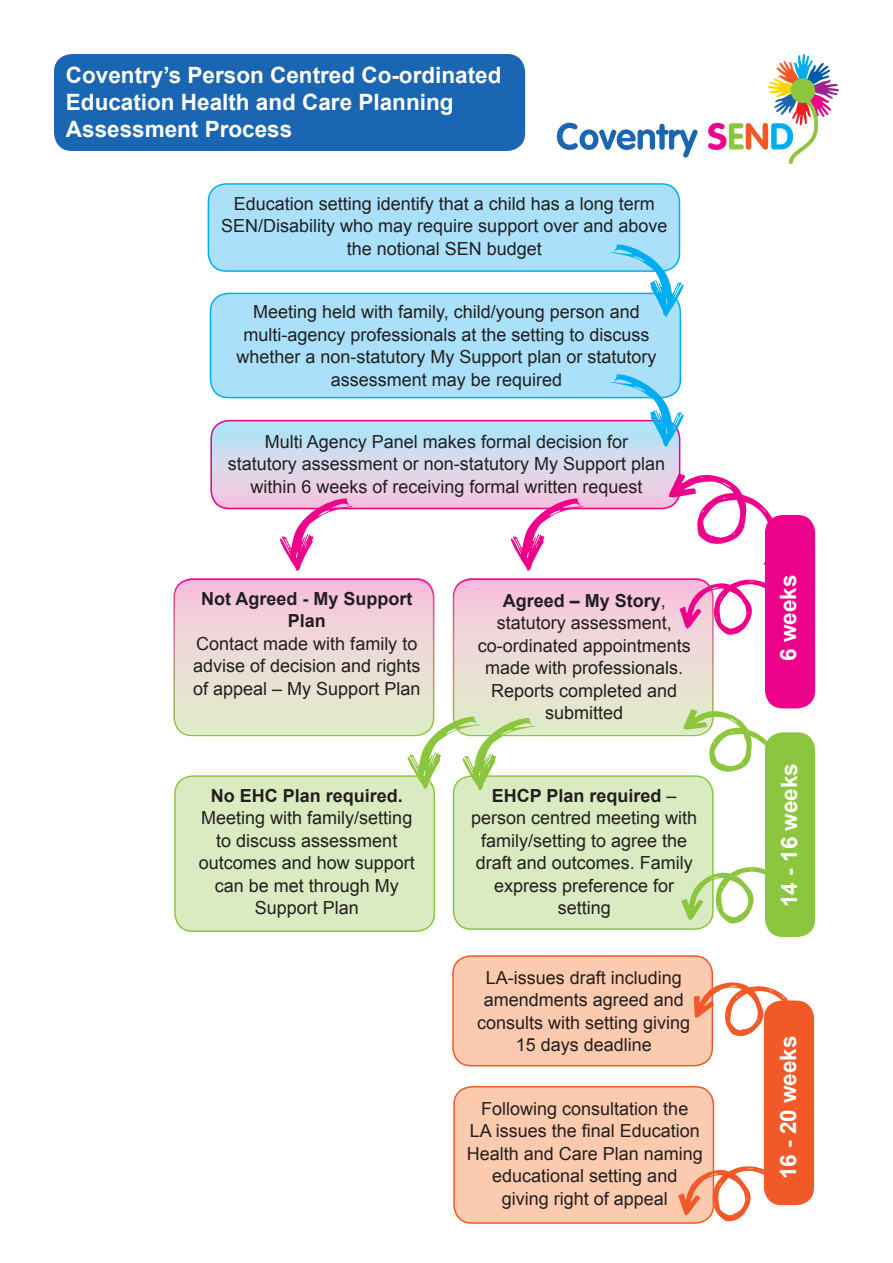
<style>
.page{position:relative;width:893px;height:1263px;background:#fff}
.page>*{position:absolute;margin:0;border:0;box-sizing:border-box;transform-origin:0 0}
.t1{font:700 22.5px/27px "Arial";color:#fff}
.t2{font:18px/22.5px "Arial";color:#231f20;text-align:center}
.t3{font:700 18px/22.5px "Arial";color:#231f20;text-align:center}
.s1{font-weight:700}
</style>
<div class="page">
<div style="left:175px;top:578px;width:259px;height:156px;background:linear-gradient(to bottom,#fac1e0,#def0ca);border-radius:18px"></div>
<div style="left:54px;top:54px;width:471px;height:97px;background:#1a66b2;border-radius:18px"></div>
<svg style="left:557px;top:123px;width:141px;height:35px"></svg>
<svg style="left:708px;top:54px;width:131px;height:110px"></svg>
<div style="left:208px;top:184px;width:471px;height:87px;background:#aae0f9;border-radius:18px"></div>
<div style="left:208px;top:183px;width:472px;height:89px;border:2px solid #00aeef;border-radius:18px"></div>
<div style="left:210px;top:293px;width:470px;height:105px;background:#aae0f9;border-radius:18px"></div>
<div style="left:210px;top:293px;width:471px;height:105px;border:2px solid #00aeef;border-radius:18px"></div>
<div style="left:210px;top:420px;width:470px;height:89px;background:linear-gradient(to bottom,#aceaf9,#fec5dd);border-radius:18px"></div>
<div style="left:765px;top:515px;width:50px;height:193px;background:#ed028c;border-radius:18px"></div>
<div style="left:453px;top:578px;width:260px;height:156px;background:linear-gradient(to bottom,#fac1e0,#def0ca);border-radius:18px"></div>
<div style="left:175px;top:776px;width:259px;height:155px;background:#daeac1;border-radius:18px"></div>
<div style="left:174px;top:775px;width:261px;height:157px;border:2px solid #8bc63e;border-radius:18px"></div>
<div style="left:453px;top:776px;width:260px;height:153px;background:#daeac1;border-radius:18px"></div>
<div style="left:453px;top:775px;width:261px;height:155px;border:2px solid #8bc63e;border-radius:18px"></div>
<svg style="left:669px;top:473px;width:109px;height:92px"></svg>
<svg style="left:680px;top:579px;width:85px;height:56px"></svg>
<div style="left:765px;top:732px;width:50px;height:205px;background:#8bc63e;border-radius:18px"></div>
<svg style="left:681px;top:867px;width:85px;height:56px"></svg>
<div style="left:453px;top:956px;width:259px;height:110px;background:#fccaae;border-radius:18px"></div>
<div style="left:452px;top:955px;width:261px;height:111px;border:2px solid #f15929;border-radius:18px"></div>
<div style="left:454px;top:1087px;width:259px;height:136px;background:#fccaae;border-radius:18px"></div>
<div style="left:453px;top:1086px;width:261px;height:138px;border:2px solid #f15929;border-radius:18px"></div>
<div style="left:764px;top:1000px;width:50px;height:205px;background:#f15929;border-radius:18px"></div>
<svg style="left:678px;top:1166px;width:108px;height:55px"></svg>
<div style="left:173px;top:578px;width:261px;height:158px;border:2px solid #fff;border-radius:18px"></div>
<div style="left:453px;top:578px;width:261px;height:158px;border:2px solid #fff;border-radius:18px"></div>
<svg style="left:683px;top:709px;width:97px;height:85px"></svg>
<div style="left:210px;top:420px;width:470px;height:89px;border:2px solid #ed028c;border-radius:18px"></div>
<svg style="left:694px;top:982px;width:103px;height:54px"></svg>
<svg style="left:280px;top:498px;width:73px;height:73px"></svg>
<svg style="left:511px;top:498px;width:73px;height:73px"></svg>
<svg style="left:407px;top:717px;width:128px;height:73px"></svg>
<svg style="left:611px;top:244px;width:73px;height:73px"></svg>
<svg style="left:611px;top:374px;width:73px;height:73px"></svg>
<p class="t1" style="left:66px;top:63px;width:437px">Coventry’s Person Centred Co-ordinated<br>Education Health and Care Planning<br>Assessment Process</p>
<p class="t2" style="left:221px;top:192px;width:448px">Education setting identify that a child has a long term<br>SEN/Disability who may require support over and above the notional SEN budget</p>
<p class="t2" style="left:253px;top:301px;width:388px">Meeting held with family, child/young person and</p>
<p class="t2" style="left:236px;top:323px;width:422px">multi-agency professionals at the setting to discuss whether a non-statutory My Support plan or statutory assessment may be required</p>
<p class="t2" style="left:265px;top:430px;width:365px">Multi Agency Panel makes formal decision for</p>
<p class="t2" style="left:228px;top:453px;width:439px">statutory assessment or non-statutory My Support plan within 6 weeks of receiving formal written request</p>
<p class="t3" style="left:201px;top:588px;width:213px">Not Agreed - My Support<br>Plan</p>
<p class="t2" style="left:193px;top:632px;width:229px;text-align:left">Contact made with family to advise of decision and rights of appeal – My Support Plan</p>
<p class="t2" style="left:497px;top:589px;width:177px"><span class="s1">Agreed – My Story</span>, statutory assessment,</p>
<p class="t2" style="left:478px;top:634px;width:215px">co-ordinated appointments made with professionals.<br>Reports completed and submitted</p>
<p class="t2" style="left:199px;top:784px;width:218px"><span class="s1">No EHC Plan required.<br></span>Meeting with family/setting to discuss assessment outcomes and how support can be met through My<br>Support Plan</p>
<p class="t2" style="left:471px;top:784px;width:228px"><span class="s1">EHCP Plan required</span> – person centred meeting with family/setting to agree the draft and outcomes. Family express preference for setting</p>
<p class="t2" style="left:477px;top:966px;width:215px">LA-issues draft including amendments agreed and consults with setting giving<br>15 days deadline</p>
<p class="t2" style="left:467px;top:1097px;width:237px">Following consultation the<br>LA issues the final Education<br>Health and Care Plan naming educational setting and giving right of appeal</p>
<p class="t1" style="left:775px;top:661px;width:88px;rotate:-90deg">6 weeks</p>
<p class="t1" style="left:776px;top:907px;width:145px;rotate:-90deg">14 - 16 weeks</p>
<p class="t1" style="left:775px;top:1179px;width:145px;rotate:-90deg">16 - 20 weeks</p>
</div>
